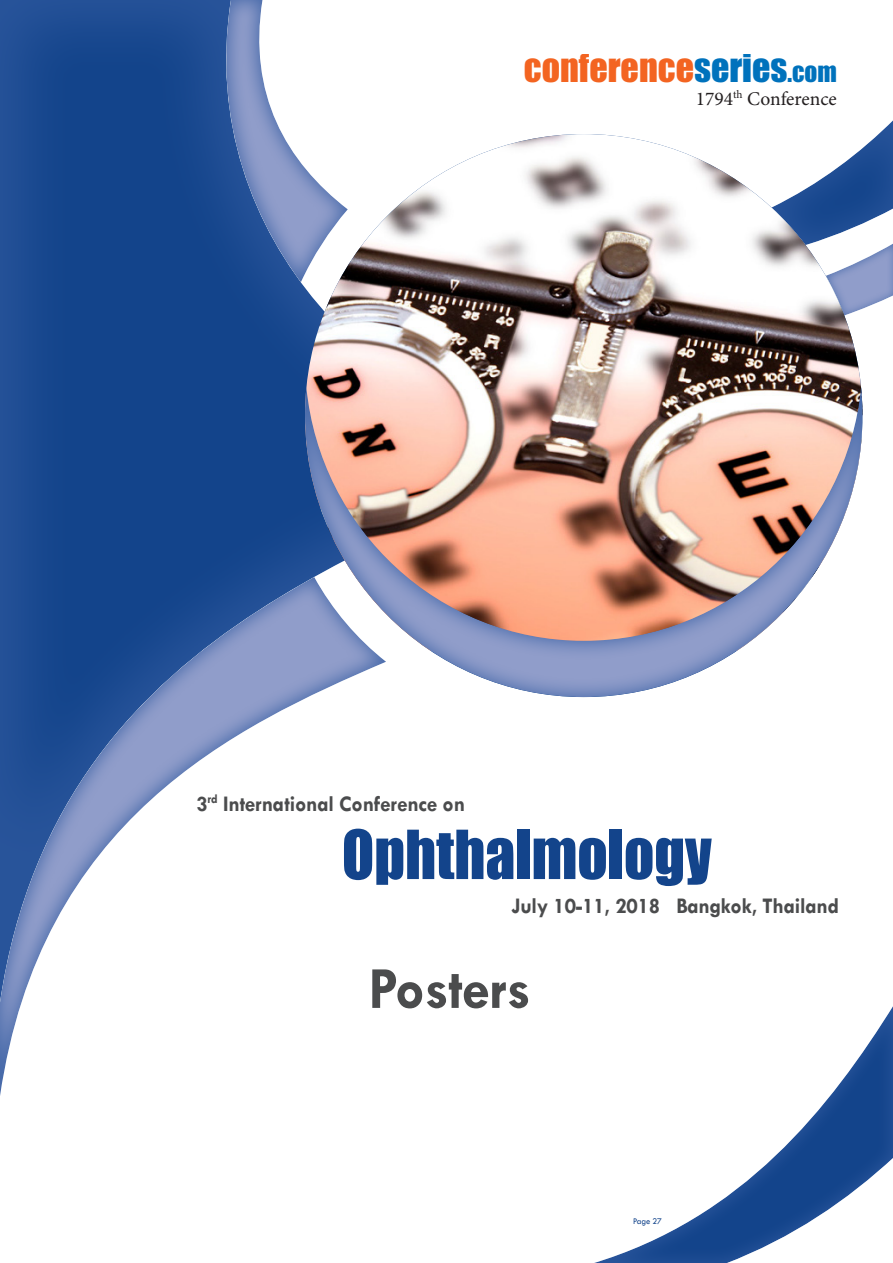
<style>
.page{position:relative;width:893px;height:1263px;background:#fff}
.page>*{position:absolute;margin:0;border:0;box-sizing:border-box;transform-origin:0 0}
.t1{font:62.55px "Impact";color:#13448b;scale:.95 1}
.t2{font:700 60px "Tw Cen";letter-spacing:-.01em;color:#4b4c4d;scale:.95 1}
.t3{font:36px "Impact";color:#f36421}
.t4{font:700 22.5px "Tw Cen";letter-spacing:-.01em;color:#4b4c4d;scale:.95 1}
.t5{font:19.5px "Minion Pro";color:#231f20}
.t6{font:9px "Tw Cen";letter-spacing:-.02em;color:#13448b;scale:.95 1}
.s1{color:#0072bc}
.s2{font-size:25.2px;color:#0072bc}
</style>
<div class="page">
<div style="left:589px;top:1003px;width:304px;height:260px;background:#305aa0;opacity:.75"></div>
<div style="left:0;top:0;width:559px;height:1004px;background:#305aa0;opacity:.75"></div>
<div style="left:0;top:577px;width:387px;height:522px;background:#305aa0;opacity:.75"></div>
<div style="left:225px;top:0;width:124px;height:284px;background:#305aa0;opacity:.75"></div>
<svg style="left:862px;top:120px;width:31px;height:104px"></svg>
<div style="left:823px;top:242px;width:70px;height:75px;background:#305aa0;opacity:.75"></div>
<img style="left:305px;top:134px;width:557px;height:252px">
<div style="left:303px;top:386px;width:561px;height:314px;background:#305aa0;opacity:.75"></div>
<h3 class="t3" style="left:524px;top:40px;width:314px">conference<span class="s1">series</span><span class="s2">.com</span></h3>
<p class="t5" style="left:696px;top:85px;width:143px">1794<sup>th</sup> Conference</p>
<p class="t4" style="left:196px;top:790px;width:284px">3<sup>rd</sup> International Conference on</p>
<h1 class="t1" style="left:342px;top:806px;width:391px">Ophthalmology</h1>
<p class="t4" style="left:512px;top:892px;width:346px">July 10-11, 2018 Bangkok, Thailand</p>
<p class="t2" style="left:368px;top:953px;width:172px">Posters</p>
<p class="t6" style="left:633px;top:1215px;width:32px">Page 27</p>
</div>
